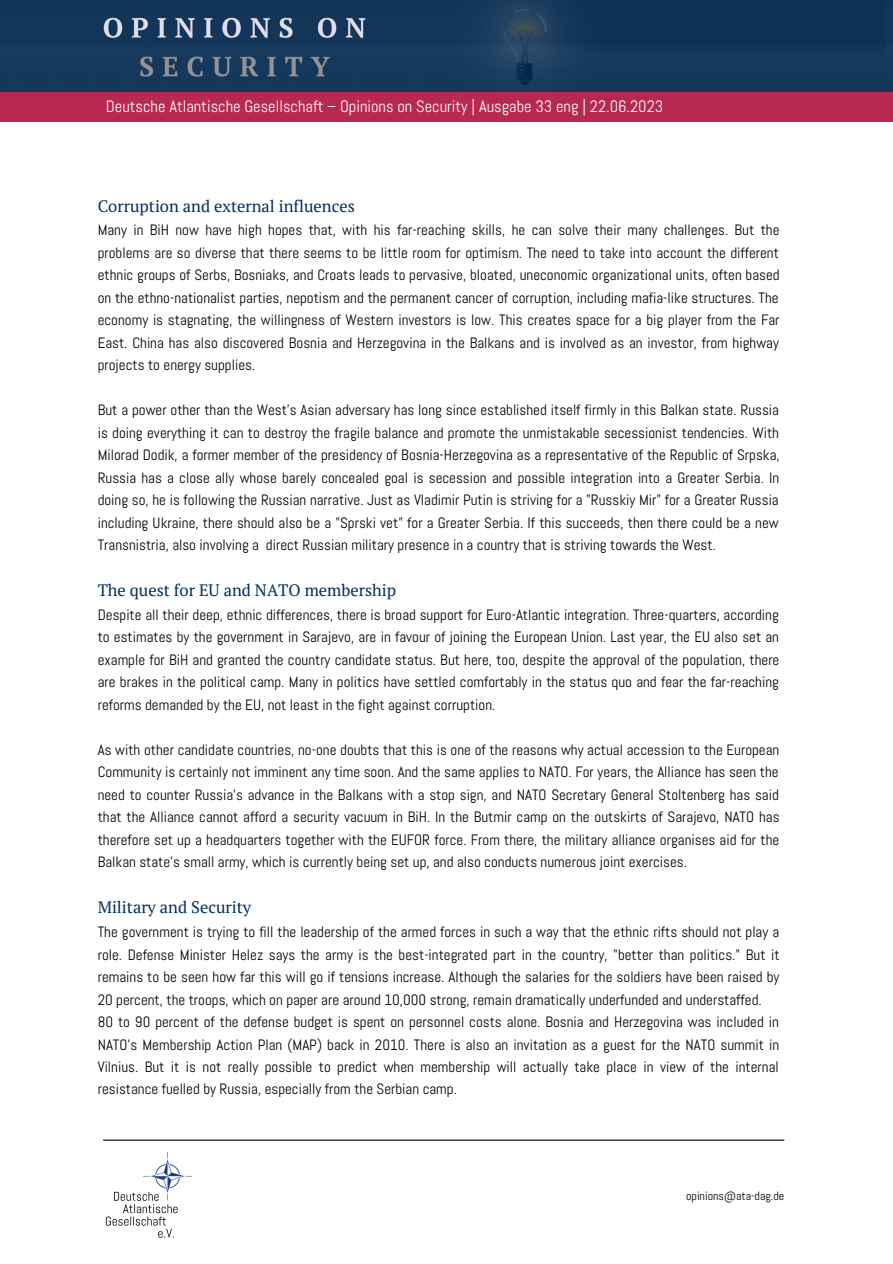
<style>
.page{position:relative;width:893px;height:1264px;background:#fff}
.page>*{position:absolute;margin:0;border:0;box-sizing:border-box;transform-origin:0 0}
.t1{font:16.5px "PT Serif";color:#002f5f}
.t2{font:16.5px "Abel";color:#fff}
.t3{font:15px/22.5px "Abel";color:#000;text-align:justify}
.t4{font:12px "Abel";color:#000}
</style>
<div class="page">
<img style="left:884px;top:0;width:8px;height:92px">
<img style="left:0;top:0;width:884px;height:92px">
<div style="left:0;top:92px;width:892px;height:30px;background:#b72951"></div>
<img style="left:105px;top:1152px;width:86px;height:86px">
<hr style="left:103px;top:1139px;width:681px;height:1px;background:#000">
<p class="t2" style="left:106px;top:95px;width:559px">Deutsche Atlantische Gesellschaft – Opinions on Security | Ausgabe 33 eng | 22.06.2023</p>
<p class="t1" style="left:98px;top:194px;width:258px">Corruption and external influences</p>
<p class="t3" style="left:98px;top:219px;width:683px">Many in BiH now have high hopes that, with his far-reaching skills, he can solve their many challenges. But the problems are so diverse that there seems to be little room for optimism. The need to take into account the different ethnic groups of Serbs, Bosniaks, and Croats leads to pervasive, bloated, uneconomic organizational units, often based on the ethno-nationalist parties, nepotism and the permanent cancer of corruption, including mafia-like structures. The economy is stagnating, the willingness of Western investors is low. This creates space for a big player from the Far East. China has also discovered Bosnia and Herzegovina in the Balkans and is involved as an investor, from highway projects to energy supplies.</p>
<p class="t3" style="left:98px;top:399px;width:683px">But a power other than the West’s Asian adversary has long since established itself firmly in this Balkan state. Russia is doing everything it can to destroy the fragile balance and promote the unmistakable secessionist tendencies. With Milorad Dodik, a former member of the presidency of Bosnia-Herzegovina as a representative of the Republic of Srpska, Russia has a close ally whose barely concealed goal is secession and possible integration into a Greater Serbia. In doing so, he is following the Russian narrative. Just as Vladimir Putin is striving for a "Russkiy Mir" for a Greater Russia including Ukraine, there should also be a "Sprski vet" for a Greater Serbia. If this succeeds, then there could be a new Transnistria, also involving a direct Russian military presence in a country that is striving towards the West.</p>
<p class="t1" style="left:98px;top:579px;width:300px">The quest for EU and NATO membership</p>
<p class="t3" style="left:98px;top:603px;width:683px">Despite all their deep, ethnic differences, there is broad support for Euro-Atlantic integration. Three-quarters, according to estimates by the government in Sarajevo, are in favour of joining the European Union. Last year, the EU also set an example for BiH and granted the country candidate status. But here, too, despite the approval of the population, there are brakes in the political camp. Many in politics have settled comfortably in the status quo and fear the far-reaching reforms demanded by the EU, not least in the fight against corruption.</p>
<p class="t3" style="left:98px;top:738px;width:683px">As with other candidate countries, no-one doubts that this is one of the reasons why actual accession to the European Community is certainly not imminent any time soon. And the same applies to NATO. For years, the Alliance has seen the need to counter Russia's advance in the Balkans with a stop sign, and NATO Secretary General Stoltenberg has said that the Alliance cannot afford a security vacuum in BiH. In the Butmir camp on the outskirts of Sarajevo, NATO has therefore set up a headquarters together with the EUFOR force. From there, the military alliance organises aid for the Balkan state’s small army, which is currently being set up, and also conducts numerous joint exercises.</p>
<p class="t1" style="left:98px;top:896px;width:155px">Military and Security</p>
<p class="t3" style="left:98px;top:920px;width:683px">The government is trying to fill the leadership of the armed forces in such a way that the ethnic rifts should not play a role. Defense Minister Helez says the army is the best-integrated part in the country, "better than politics." But it remains to be seen how far this will go if tensions increase. Although the salaries for the soldiers have been raised by 20 percent, the troops, which on paper are around 10,000 strong, remain dramatically underfunded and understaffed.</p>
<p class="t3" style="left:98px;top:1010px;width:683px">80 to 90 percent of the defense budget is spent on personnel costs alone. Bosnia and Herzegovina was included in NATO's Membership Action Plan (MAP) back in 2010. There is also an invitation as a guest for the NATO summit in Vilnius. But it is not really possible to predict when membership will actually take place in view of the internal resistance fuelled by Russia, especially from the Serbian camp.</p>
<p class="t4" style="left:686px;top:1188px;width:100px">opinions@ata-dag.de</p>
</div>
